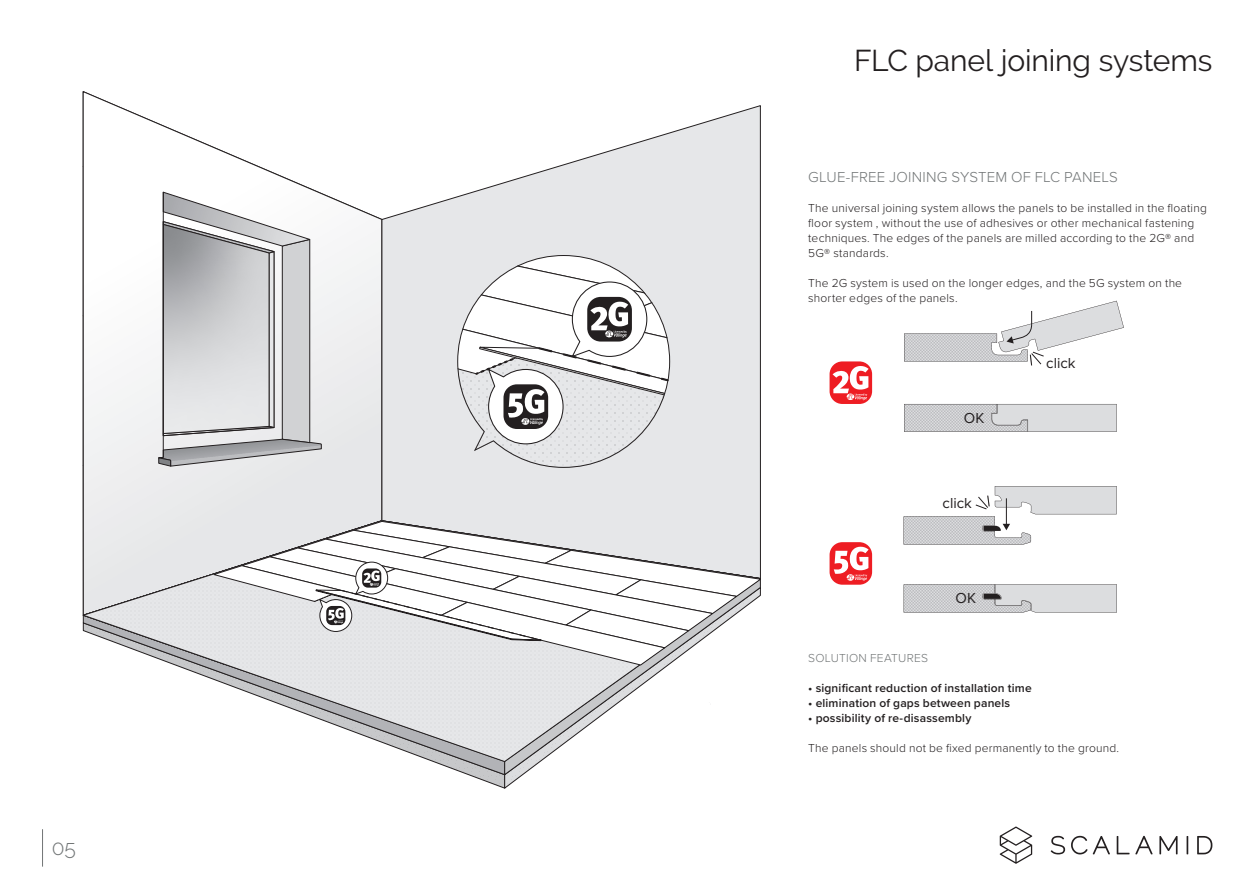
<style>
.page{position:relative;width:1255px;height:893px;background:#fff}
.page>*{position:absolute;margin:0;border:0;box-sizing:border-box;transform-origin:0 0}
.t1{font:30px "Raleway";letter-spacing:-.005em;color:#231f20}
.t2{font:300 21px "Raleway";color:#717576}
.t3{font:300 15px "Proxima Nova";letter-spacing:.01em;color:#717576}
.t4{font:15px "Proxima Nova";color:#231f20}
.t5{font:300 12px/15px "Proxima Nova";letter-spacing:.015em;color:#231f20}
.t6{font:600 12px "Proxima Nova";letter-spacing:.015em;color:#231f20}
.t7{font:300 12px "Proxima Nova";letter-spacing:.015em;color:#717576}
</style>
<div class="page">
<hr style="left:42px;top:829px;width:1px;height:38px;background:#717576">
<svg style="left:999px;top:826px;width:213px;height:38px"></svg>
<svg style="left:433px;top:762px;width:71px;height:13px"></svg>
<svg style="left:504px;top:762px;width:36px;height:13px"></svg>
<svg style="left:236px;top:688px;width:402px;height:74px"></svg>
<div style="left:829px;top:361px;width:43px;height:43px;background:#ee1d23;border-radius:13px"></div>
<svg style="left:832px;top:366px;width:36px;height:34px"></svg>
<div style="left:829px;top:542px;width:43px;height:43px;background:#ee1d23;border-radius:13px"></div>
<svg style="left:833px;top:546px;width:35px;height:35px"></svg>
<svg style="left:904px;top:404px;width:212px;height:28px;background:#cecfd1"></svg>
<svg style="left:904px;top:301px;width:219px;height:65px"></svg>
<svg style="left:903px;top:584px;width:213px;height:29px;background:#cccdcf"></svg>
<svg style="left:903px;top:486px;width:213px;height:59px"></svg>
<svg style="left:83px;top:91px;width:678px;height:597px"></svg>
<svg style="left:457px;top:255px;width:213px;height:213px"></svg>
<h2 class="t2" style="left:52px;top:835px;width:26px">05</h2>
<h1 class="t1" style="left:854px;top:43px;width:360px">FLC panel joining systems</h1>
<p class="t3" style="left:808px;top:166px;width:311px">GLUE-FREE JOINING SYSTEM OF FLC PANELS</p>
<p class="t5" style="left:808px;top:200px;width:400px">The universal joining system allows the panels to be installed in the floating floor system , without the use of adhesives or other mechanical fastening techniques. The edges of the panels are milled according to the 2G® and 5G® standards.</p>
<p class="t5" style="left:808px;top:275px;width:375px">The 2G system is used on the longer edges, and the 5G system on the shorter edges of the panels.</p>
<p class="t4" style="left:963px;top:406px;width:22px">OK</p>
<p class="t4" style="left:942px;top:491px;width:31px">click</p>
<p class="t4" style="left:955px;top:587px;width:22px">OK</p>
<p class="t4" style="left:1046px;top:352px;width:31px">click</p>
<p class="t7" style="left:808px;top:649px;width:121px">SOLUTION FEATURES</p>
<p class="t6" style="left:808px;top:679px;width:225px">• significant reduction of installation time</p>
<p class="t6" style="left:808px;top:694px;width:203px">• elimination of gaps between panels</p>
<p class="t6" style="left:808px;top:709px;width:164px">• possibility of re-disassembly</p>
<p class="t5" style="left:808px;top:740px;width:312px">The panels should not be fixed permanently to the ground.</p>
</div>
